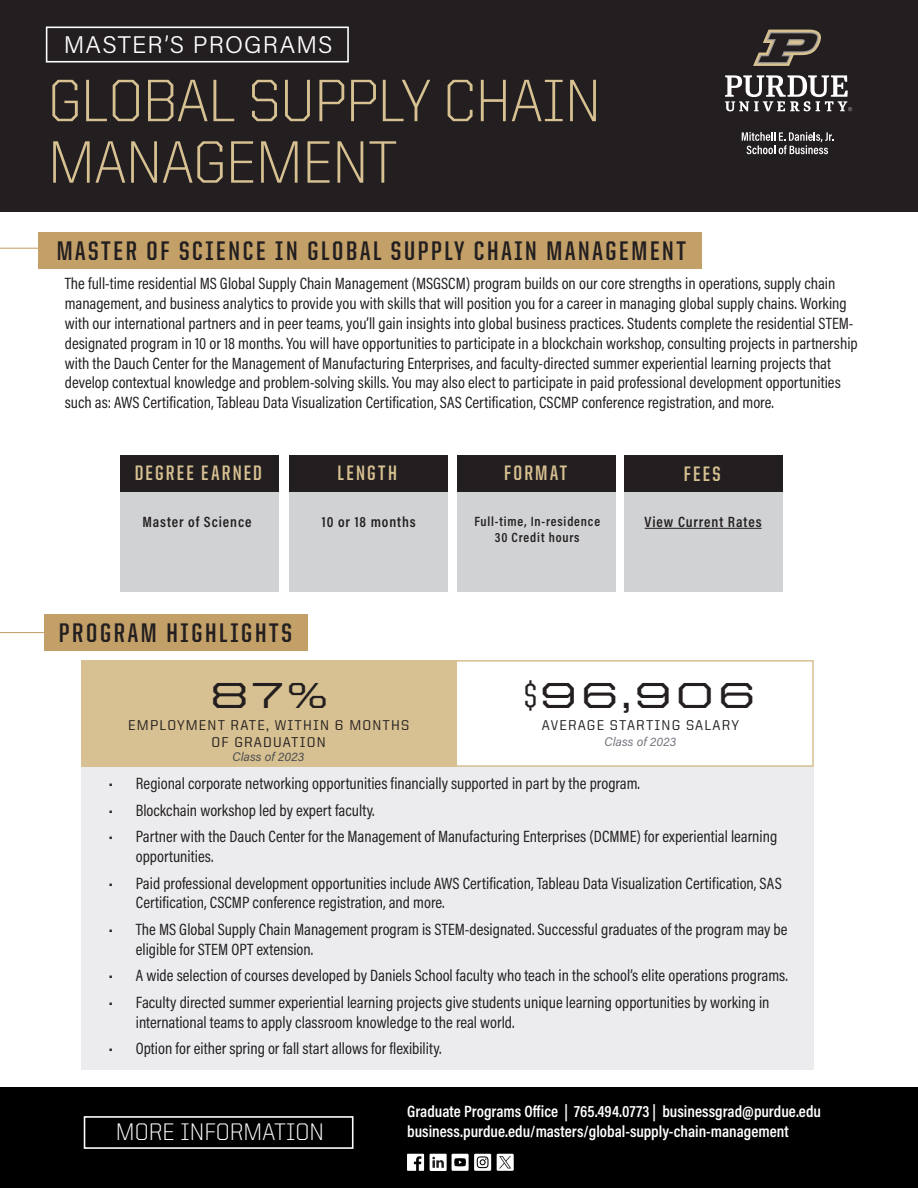
<style>
.page{position:relative;width:918px;height:1188px;background:#fff}
.page>*{position:absolute;margin:0;border:0;box-sizing:border-box;transform-origin:0 0}
.t1{font:300 60px/61.5px "United Sans Reg";letter-spacing:-.01em;color:#d7c091}
.t2{font:500 36.3px "United Sans Ext";letter-spacing:.075em;color:#231f20}
.t3{font:700 27px "United Sans Cond";letter-spacing:.1em;color:#231f20}
.t4{font:300 24px "Acumin Pro";letter-spacing:.05em;color:#fff}
.t5{font:300 24px "United Sans Reg";color:#fff}
.t6{font:700 21px "United Sans Cond";letter-spacing:.105em;color:#d7c091}
.t7{font:16.5px/19.8px "Acumin Pro Cond";color:#231f20}
.t8{font:600 16.5px "Acumin Pro Cond";color:#fff}
.t9{font:600 15px "Acumin Pro Cond";letter-spacing:.06em;color:#231f20}
.t10{font:500 14.25px/17.1px "United Sans Reg";letter-spacing:.08em;color:#231f20;text-align:center}
.t11{font:600 13.5px/16.2px "Acumin Pro Cond";letter-spacing:.06em;color:#231f20;text-align:center}
.t12{font:italic 12.45px "Acumin Pro";letter-spacing:.005em;color:#4d5050}
.t13{font:italic 12.45px "Acumin Pro";letter-spacing:.005em;color:#73767e}
.s1{font-family:"United Sans Cond"}
</style>
<div class="page">
<div style="left:0;top:0;width:918px;height:212px;background:#231f20"></div>
<div style="left:38px;top:232px;width:663px;height:37px;background:#c3a068"></div>
<hr style="left:0;top:248px;width:48px;height:1px;background:#c3a068">
<div style="left:0;top:1088px;width:918px;height:100px;background:#000"></div>
<div style="left:84px;top:1116px;width:270px;height:33px;border:2px solid #fff"></div>
<svg style="left:742px;top:132px;width:91px;height:22px"></svg>
<svg style="left:753px;top:30px;width:68px;height:36px"></svg>
<svg style="left:725px;top:75px;width:127px;height:36px"></svg>
<div style="left:46px;top:27px;width:303px;height:36px;border:2px solid #fff"></div>
<div style="left:82px;top:767px;width:732px;height:303px;background:#ececee"></div>
<div style="left:120px;top:491px;width:159px;height:101px;background:#d1d2d4"></div>
<div style="left:289px;top:491px;width:159px;height:101px;background:#d1d2d4"></div>
<div style="left:457px;top:491px;width:159px;height:101px;background:#d1d2d4"></div>
<div style="left:624px;top:492px;width:159px;height:100px;background:#d1d2d4"></div>
<div style="left:120px;top:455px;width:159px;height:37px;background:#231f20"></div>
<div style="left:289px;top:455px;width:159px;height:37px;background:#231f20"></div>
<div style="left:457px;top:455px;width:159px;height:37px;background:#231f20"></div>
<div style="left:624px;top:455px;width:159px;height:37px;background:#231f20"></div>
<div style="left:44px;top:614px;width:264px;height:36px;background:#c3a068"></div>
<hr style="left:0;top:632px;width:45px;height:1px;background:#c3a068">
<div style="left:82px;top:660px;width:375px;height:107px;background:#d7c091"></div>
<div style="left:184px;top:660px;width:630px;height:107px;border:2px solid #d7c091"></div>
<hr style="left:645px;top:528px;width:117px;height:1px;background:#231f20">
<svg style="left:407px;top:1154px;width:17px;height:17px"></svg>
<div style="left:497px;top:1154px;width:17px;height:17px;background:#fff"></div>
<svg style="left:499px;top:1156px;width:12px;height:13px"></svg>
<svg style="left:452px;top:1154px;width:39px;height:17px"></svg>
<div style="left:430px;top:1154px;width:17px;height:17px;background:#fff"></div>
<svg style="left:432px;top:1157px;width:12px;height:11px"></svg>
<h1 class="t4" style="left:64px;top:29px;width:270px">MASTER’S PROGRAMS</h1>
<h1 class="t1" style="left:48px;top:70px;width:555px">GLOBAL SUPPLY CHAIN<br>MANAGEMENT</h1>
<h2 class="t3" style="left:57px;top:237px;width:631px">MASTER OF SCIENCE IN GLOBAL SUPPLY CHAIN MANAGEMENT</h2>
<p class="t7" style="left:65px;top:273px;width:794px">The full-time residential MS Global Supply Chain Management (MSGSCM) program builds on our core strengths in operations, supply chain management, and business analytics to provide you with skills that will position you for a career in managing global supply chains. Working with our international partners and in peer teams, you’ll gain insights into global business practices. Students complete the residential STEM&shy;designated program in 10 or 18 months. You will have opportunities to participate in a blockchain workshop, consulting projects in partnership with the Dauch Center for the Management of Manufacturing Enterprises, and faculty-directed summer experiential learning projects that develop contextual knowledge and problem-solving skills. You may also elect to participate in paid professional development opportunities such as: AWS Certification, Tableau Data Visualization Certification, SAS Certification, CSCMP conference registration, and more.</p>
<h3 class="t6" style="left:135px;top:462px;width:129px">DEGREE EARNED</h3>
<h3 class="t6" style="left:338px;top:462px;width:61px">LENGTH</h3>
<h3 class="t6" style="left:504px;top:462px;width:65px">FORMAT</h3>
<h3 class="t6" style="left:684px;top:463px;width:38px">FEES</h3>
<p class="t9" style="left:142px;top:512px;width:111px">Master of Science</p>
<p class="t9" style="left:322px;top:512px;width:95px">10 or 18 months</p>
<p class="t11" style="left:474px;top:513px;width:127px">Full-time, In-residence<br>30 Credit hours</p>
<p class="t9" style="left:645px;top:512px;width:118px">View Current Rates</p>
<h2 class="t3" style="left:59px;top:619px;width:234px">PROGRAM HIGHLIGHTS</h2>
<p class="t2" style="left:210px;top:675px;width:120px">87%</p>
<p class="t2" style="left:524px;top:675px;width:233px"><span class="s1">$</span>96,906</p>
<p class="t10" style="left:128px;top:716px;width:282px">EMPLOYMENT RATE, WITHIN 6 MONTHS<br>OF GRADUATION</p>
<p class="t12" style="left:233px;top:748px;width:73px">Class of 2023</p>
<p class="t10" style="left:542px;top:716px;width:199px">AVERAGE STARTING SALARY</p>
<p class="t13" style="left:605px;top:733px;width:73px">Class of 2023</p>
<p class="t7" style="left:109px;top:773px;width:533px">• Regional corporate networking opportunities financially supported in part by the program.</p>
<p class="t7" style="left:109px;top:800px;width:267px">• Blockchain workshop led by expert faculty.</p>
<p class="t7" style="left:136px;top:826px;width:643px;text-indent:-27px">• Partner with the Dauch Center for the Management of Manufacturing Enterprises (DCMME) for experiential learning opportunities.</p>
<p class="t7" style="left:136px;top:873px;width:648px;text-indent:-27px">• Paid professional development opportunities include AWS Certification, Tableau Data Visualization Certification, SAS<br>Certification, CSCMP conference registration, and more.</p>
<p class="t7" style="left:136px;top:919px;width:653px;text-indent:-27px">• The MS Global Supply Chain Management program is STEM-designated. Successful graduates of the program may be eligible for STEM OPT extension.</p>
<p class="t7" style="left:109px;top:965px;width:681px">• A wide selection of courses developed by Daniels School faculty who teach in the school’s elite operations programs.</p>
<p class="t7" style="left:136px;top:992px;width:635px;text-indent:-27px">• Faculty directed summer experiential learning projects give students unique learning opportunities by working in international teams to apply classroom knowledge to the real world.</p>
<p class="t7" style="left:109px;top:1038px;width:334px">• Option for either spring or fall start allows for flexibility.</p>
<p class="t8" style="left:407px;top:1101px;width:415px">Graduate Programs Office | 765.494.0773 | businessgrad@purdue.edu</p>
<h2 class="t5" style="left:116px;top:1119px;width:210px">MORE INFORMATION</h2>
<p class="t8" style="left:407px;top:1120px;width:383px">business.purdue.edu/masters/global-supply-chain-management</p>
</div>
